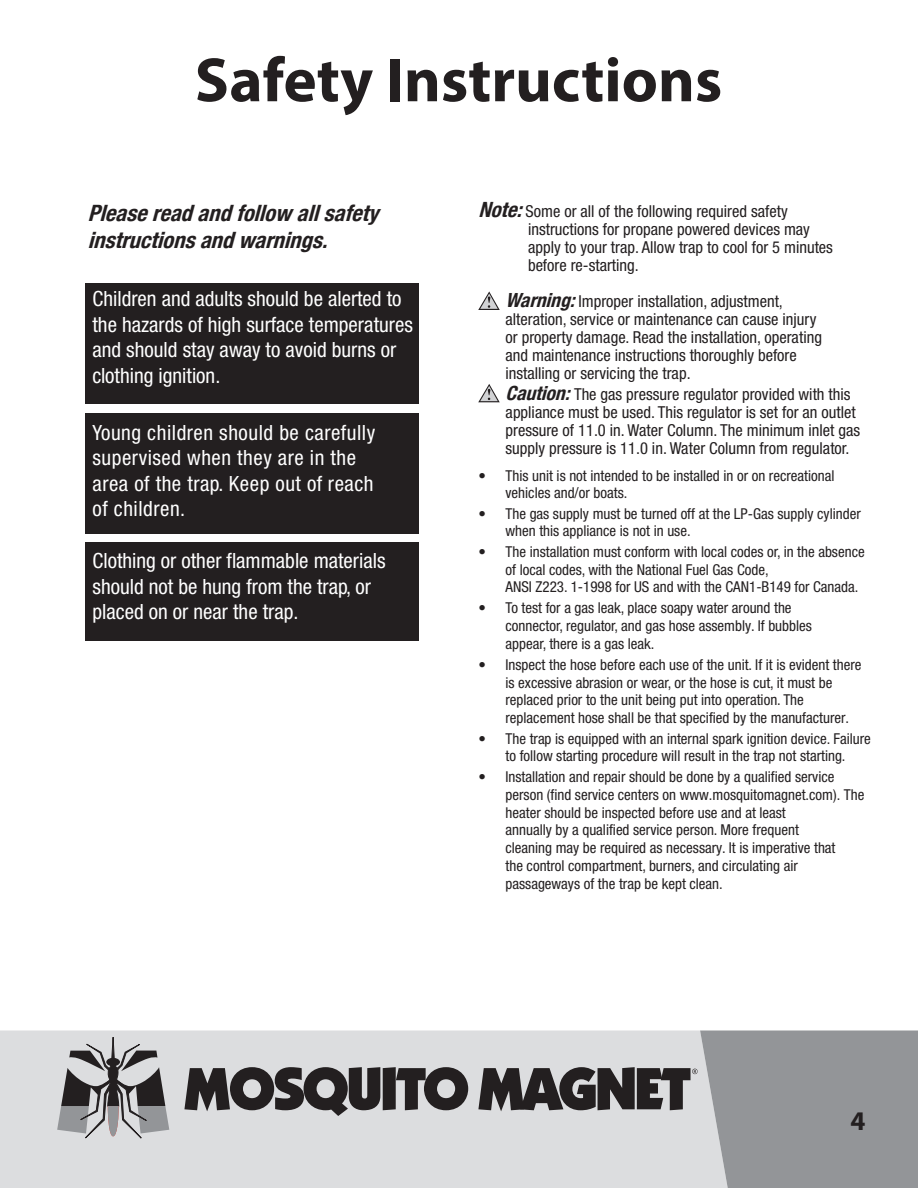
<style>
.page{position:relative;width:918px;height:1188px;background:#fff}
.page>*{position:absolute;margin:0;border:0;box-sizing:border-box;transform-origin:0 0}
.t1{font:700 63px "Myriad Pro";color:#231f20}
.t2{font:700 27px "Myriad Pro";color:#231f20}
.t3{font:italic 700 condensed 22.5px "Helvetica Neue";color:#231f20}
.t4{font:condensed 21px/25.5px "Helvetica Neue LT Std";color:#fff}
.t5{font:condensed 21px/25.5px "Helvetica Neue LT Std";letter-spacing:.025em;color:#fff}
.t6{font:condensed 16.5px/18px "Helvetica Neue LT Std";color:#231f20}
.t7{font:condensed 15px/17.9px "Helvetica Neue LT Std";color:#231f20}
.s1{font-family:"Helvetica Neue";font-weight:700;font-style:italic;font-size:21px}
.s2{font-family:"Helvetica Neue";font-weight:700;font-style:italic;font-size:19.5px}
</style>
<div class="page">
<div style="left:85px;top:284px;width:333px;height:120px;background:#231f20"></div>
<div style="left:85px;top:413px;width:333px;height:121px;background:#231f20"></div>
<div style="left:85px;top:543px;width:333px;height:98px;background:#231f20"></div>
<div style="left:0;top:1030px;width:478px;height:158px;background:#dcdddf"></div>
<svg style="left:57px;top:1030px;width:112px;height:122px;background:#a6a6a8"></svg>
<svg style="left:184px;top:1067px;width:284px;height:49px;background:#6a6869"></svg>
<svg style="left:478px;top:1030px;width:440px;height:158px;background:#a8a9ac"></svg>
<svg style="left:478px;top:291px;width:22px;height:19px"></svg>
<svg style="left:478px;top:384px;width:22px;height:18px"></svg>
<p class="t1" style="left:195px;top:39px;width:529px">Safety Instructions</p>
<p class="t3" style="left:88px;top:194px;width:301px">Pleasereadandfollowallsafety</p>
<p class="t3" style="left:88px;top:221px;width:250px">instructionsandwarnings.</p>
<p class="t4" style="left:93px;top:286px;width:322px">Children and adults should be alerted to the hazards of high surface temperatures and should stay away to avoid burns or clothing ignition.</p>
<p class="t5" style="left:93px;top:420px;width:284px">Young children should be carefully supervised when they are in the area of the trap. Keep out of reach of children.</p>
<p class="t4" style="left:93px;top:548px;width:295px">Clothing or other flammable materials should not be hung from the trap, or placed on or near the trap.</p>
<p class="t6" style="left:528px;top:203px;width:306px;text-indent:-50px"><span class="s1">Note:</span>Some or all of the following required safety instructions for propane powered devices may apply to your trap. Allow trap to cool for 5 minutes before re-starting.</p>
<p class="t6" style="left:506px;top:293px;width:318px"><span class="s2">Warning:</span>Improper installation, adjustment, alteration, service or maintenance can cause injury or property damage. Read the installation, operating and maintenance instructions thoroughly before installing or servicing the trap.</p>
<p class="t6" style="left:506px;top:386px;width:356px"><span class="s2">Caution:</span>The gas pressure regulator provided with this appliance must be used. This regulator is set for an outlet pressure of 11.0 in. Water Column. The minimum inlet gas supply pressure is 11.0 in. Water Column from regulator.</p>
<p class="t7" style="left:506px;top:468px;width:330px;line-height:17px;text-indent:-27px">• This unit is not intended to be installed in or on recreational vehicles and/or boats.</p>
<p class="t7" style="left:506px;top:505px;width:357px;line-height:17px;text-indent:-27px">• The gas supply must be turned off at the LP-Gas supply cylinder when this appliance is not in use.</p>
<p class="t7" style="left:506px;top:543px;width:361px;line-height:17.4px;text-indent:-27px">• The installation must conform with local codes or, in the absence of local codes, with the National Fuel Gas Code,<br>ANSI Z223. 1-1998 for US and with the CAN1-B149 for Canada.</p>
<p class="t7" style="left:506px;top:599px;width:308px;text-indent:-27px">• To test for a gas leak, place soapy water around the connector, regulator, and gas hose assembly. If bubbles appear, there is a gas leak.</p>
<p class="t7" style="left:506px;top:656px;width:358px;text-indent:-27px">• Inspect the hose before each use of the unit. If it is evident there is excessive abrasion or wear, or the hose is cut, it must be replaced prior to the unit being put into operation. The replacement hose shall be that specified by the manufacturer.</p>
<p class="t7" style="left:479px;top:730px;width:394px;line-height:17px;text-align:center">• The trap is equipped with an internal spark ignition device. Failure to follow starting procedure will result in the trap not starting.</p>
<p class="t7" style="left:506px;top:768px;width:360px;text-indent:-27px">• Installation and repair should be done by a qualified service person (find service centers on www.mosquitomagnet.com). The heater should be inspected before use and at least<br>annually by a qualified service person. More frequent<br>cleaning may be required as necessary. It is imperative that<br>the control compartment, burners, and circulating air passageways of the trap be kept clean.</p>
<p class="t2" style="left:850px;top:1104px;width:16px">4</p>
</div>
